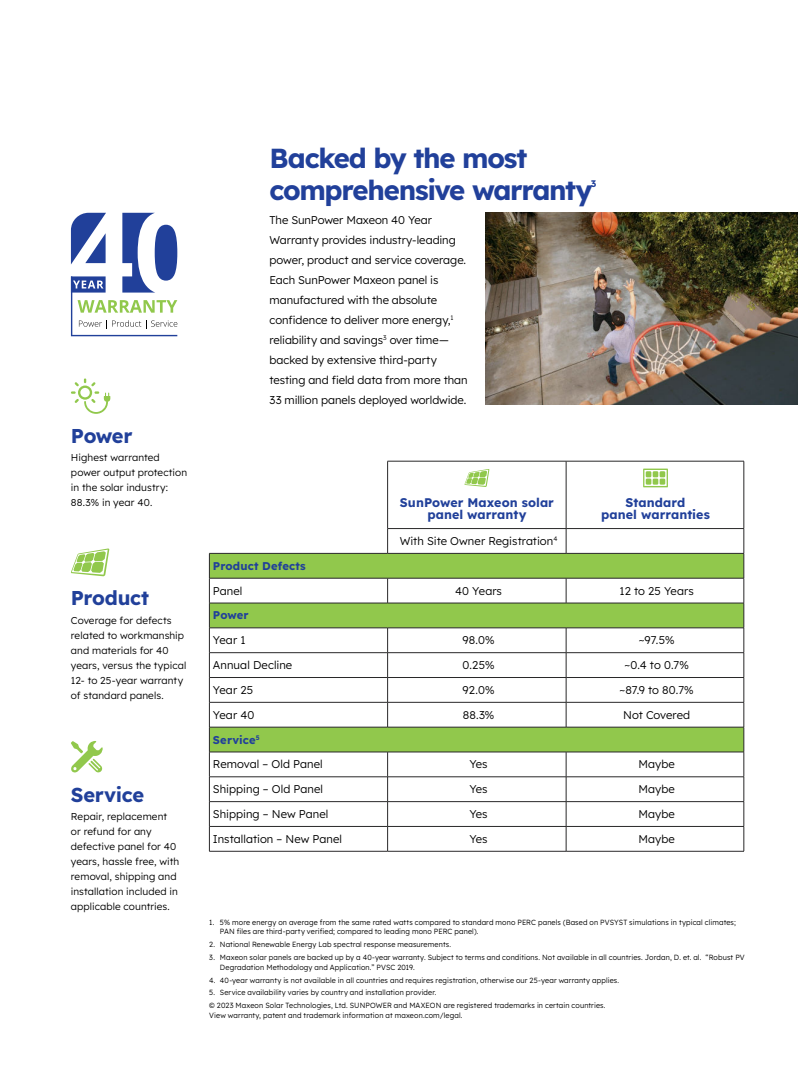
<style>
.page{position:relative;width:798px;height:1071px;background:#fff}
.page>*{position:absolute;margin:0;border:0;box-sizing:border-box;transform-origin:0 0}
.t1{font:700 27.5px/32.5px "Lexend Deca";letter-spacing:-.045em;color:#21409a}
.t2{font:700 20px "Lexend Deca";letter-spacing:-.015em;color:#21409a}
.t3{font:700 12.5px/12.5px "Lexend Deca";letter-spacing:.005em;color:#21409a;text-align:center}
.t4{font:300 11.25px/20px "Lexend Deca";color:#000}
.t5{font:700 11.25px "Lexend Deca";letter-spacing:.01em;color:#21409a}
.t6{font:300 10px/15px "Lexend Deca";letter-spacing:.01em;color:#000}
.t7{font:700 9.5px "Lexend Deca";color:#21409a}
.t8{font:300 7.5px/9.4px "Lexend Deca";letter-spacing:.015em;color:#000;scale:.96 1}
</style>
<div class="page">
<svg style="left:71px;top:741px;width:32px;height:31px"></svg>
<svg style="left:210px;top:554px;width:533px;height:197px"></svg>
<hr style="left:387px;top:461px;width:179px;height:1px;background:#292829">
<hr style="left:387px;top:461px;width:1px;height:67px;background:#292829">
<hr style="left:566px;top:461px;width:177px;height:1px;background:#292829">
<hr style="left:565px;top:461px;width:1px;height:67px;background:#292829">
<hr style="left:743px;top:461px;width:1px;height:67px;background:#292829">
<hr style="left:387px;top:528px;width:179px;height:1px;background:#292829">
<hr style="left:566px;top:528px;width:177px;height:1px;background:#292829">
<svg style="left:387px;top:528px;width:1px;height:25px"></svg>
<svg style="left:565px;top:529px;width:1px;height:24px"></svg>
<hr style="left:209px;top:553px;width:178px;height:1px;background:#292829">
<hr style="left:387px;top:553px;width:179px;height:1px;background:#292829">
<hr style="left:566px;top:553px;width:177px;height:1px;background:#292829">
<hr style="left:209px;top:577px;width:178px;height:1px;background:#292829">
<hr style="left:387px;top:577px;width:179px;height:1px;background:#292829">
<svg style="left:387px;top:578px;width:1px;height:24px"></svg>
<hr style="left:566px;top:577px;width:177px;height:1px;background:#292829">
<svg style="left:565px;top:578px;width:1px;height:24px"></svg>
<hr style="left:209px;top:602px;width:178px;height:1px;background:#292829">
<hr style="left:387px;top:602px;width:179px;height:1px;background:#292829">
<hr style="left:566px;top:602px;width:177px;height:1px;background:#292829">
<hr style="left:209px;top:627px;width:178px;height:1px;background:#292829">
<hr style="left:387px;top:627px;width:179px;height:1px;background:#292829">
<hr style="left:566px;top:627px;width:177px;height:1px;background:#292829">
<hr style="left:209px;top:652px;width:178px;height:1px;background:#292829">
<hr style="left:387px;top:652px;width:179px;height:1px;background:#292829">
<hr style="left:566px;top:652px;width:177px;height:1px;background:#292829">
<hr style="left:209px;top:677px;width:178px;height:1px;background:#292829">
<hr style="left:387px;top:677px;width:179px;height:1px;background:#292829">
<hr style="left:566px;top:677px;width:177px;height:1px;background:#292829">
<hr style="left:209px;top:702px;width:178px;height:1px;background:#292829">
<hr style="left:387px;top:702px;width:179px;height:1px;background:#292829">
<svg style="left:387px;top:627px;width:1px;height:99px"></svg>
<hr style="left:566px;top:702px;width:177px;height:1px;background:#292829">
<svg style="left:565px;top:627px;width:1px;height:99px"></svg>
<hr style="left:209px;top:726px;width:178px;height:1px;background:#292829">
<hr style="left:387px;top:726px;width:179px;height:1px;background:#292829">
<hr style="left:566px;top:726px;width:177px;height:1px;background:#292829">
<hr style="left:209px;top:751px;width:178px;height:1px;background:#292829">
<hr style="left:387px;top:751px;width:179px;height:1px;background:#292829">
<hr style="left:566px;top:751px;width:177px;height:1px;background:#292829">
<hr style="left:209px;top:776px;width:178px;height:1px;background:#292829">
<hr style="left:387px;top:776px;width:179px;height:1px;background:#292829">
<hr style="left:566px;top:776px;width:177px;height:1px;background:#292829">
<hr style="left:209px;top:801px;width:178px;height:1px;background:#292829">
<hr style="left:387px;top:801px;width:179px;height:1px;background:#292829">
<hr style="left:566px;top:801px;width:177px;height:1px;background:#292829">
<hr style="left:209px;top:826px;width:178px;height:1px;background:#292829">
<svg style="left:209px;top:553px;width:1px;height:297px"></svg>
<hr style="left:387px;top:826px;width:179px;height:1px;background:#292829">
<svg style="left:387px;top:751px;width:1px;height:99px"></svg>
<hr style="left:566px;top:826px;width:177px;height:1px;background:#292829">
<svg style="left:565px;top:751px;width:1px;height:99px"></svg>
<svg style="left:743px;top:528px;width:1px;height:322px"></svg>
<hr style="left:209px;top:850px;width:178px;height:1px;background:#292829">
<hr style="left:387px;top:850px;width:179px;height:1px;background:#292829">
<hr style="left:566px;top:850px;width:177px;height:1px;background:#292829">
<svg style="left:643px;top:468px;width:24px;height:19px"></svg>
<svg style="left:71px;top:548px;width:38px;height:28px"></svg>
<svg style="left:464px;top:469px;width:25px;height:18px"></svg>
<svg style="left:71px;top:378px;width:39px;height:36px"></svg>
<svg style="left:71px;top:213px;width:106px;height:123px"></svg>
<img style="left:485px;top:213px;width:312px;height:191px">
<h2 class="t2" style="left:71px;top:426px;width:63px">Power</h2>
<h3 class="t6" style="left:71px;top:451px;width:118px">Highest warranted power output protection in the solar industry:<br>88.3% in year 40.</h3>
<h2 class="t2" style="left:71px;top:589px;width:80px">Product</h2>
<h3 class="t6" style="left:71px;top:613px;width:117px">Coverage for defects related to workmanship and materials for 40 years, versus the typical<br>12- to 25-year warranty of standard panels.</h3>
<h2 class="t2" style="left:71px;top:785px;width:75px">Service</h2>
<h3 class="t6" style="left:71px;top:810px;width:110px">Repair, replacement or refund for any defective panel for 40 years, hassle free, with removal, shipping and installation included in applicable countries.</h3>
<h1 class="t1" style="left:269px;top:143px;width:324px">Backed by the most comprehensive warranty</h1>
<p class="t7" style="left:590px;top:179px;width:7px">3</p>
<p class="t4" style="left:269px;top:211px;width:199px">The SunPower Maxeon 40 Year Warranty provides industry-leading power, product and service coverage.<br>Each SunPower Maxeon panel is manufactured with the absolute confidence to deliver more energy,<sup>1 </sup>reliability and savings<sup>3</sup> over time— backed by extensive third-party testing and field data from more than 33 million panels deployed worldwide.</p>
<h3 class="t3" style="left:400px;top:496px;width:155px">SunPower Maxeon solar panel warranty</h3>
<h3 class="t4" style="left:399px;top:531px;width:159px">With Site Owner Registration<sup>4</sup></h3>
<h3 class="t3" style="left:601px;top:496px;width:110px">Standard<br>panel warranties</h3>
<h3 class="t5" style="left:213px;top:560px;width:94px">Product Defects</h3>
<h3 class="t4" style="left:213px;top:581px;width:31px">Panel</h3>
<h3 class="t4" style="left:455px;top:581px;width:48px">40 Years</h3>
<h3 class="t4" style="left:619px;top:581px;width:76px">12 to 25 Years</h3>
<h3 class="t5" style="left:213px;top:610px;width:37px">Power</h3>
<h3 class="t4" style="left:213px;top:631px;width:34px">Year 1</h3>
<h3 class="t4" style="left:462px;top:631px;width:34px">98.0%</h3>
<h3 class="t4" style="left:638px;top:631px;width:37px">~97.5%</h3>
<h3 class="t4" style="left:213px;top:656px;width:81px">Annual Decline</h3>
<h3 class="t4" style="left:462px;top:656px;width:33px">0.25%</h3>
<h3 class="t4" style="left:624px;top:656px;width:66px">~0.4 to 0.7%</h3>
<h3 class="t4" style="left:213px;top:680px;width:42px">Year 25</h3>
<h3 class="t4" style="left:462px;top:680px;width:33px">92.0%</h3>
<h3 class="t4" style="left:619px;top:680px;width:76px">~87.9 to 80.7%</h3>
<h3 class="t4" style="left:213px;top:705px;width:43px">Year 40</h3>
<h3 class="t4" style="left:462px;top:705px;width:33px">88.3%</h3>
<h3 class="t4" style="left:623px;top:705px;width:69px">Not Covered</h3>
<h3 class="t5" style="left:213px;top:734px;width:48px">Service<sup>5</sup></h3>
<h3 class="t4" style="left:213px;top:755px;width:111px">Removal – Old Panel</h3>
<h3 class="t4" style="left:469px;top:755px;width:20px">Yes</h3>
<h3 class="t4" style="left:638px;top:755px;width:38px">Maybe</h3>
<h3 class="t4" style="left:213px;top:780px;width:112px">Shipping – Old Panel</h3>
<h3 class="t4" style="left:469px;top:780px;width:20px">Yes</h3>
<h3 class="t4" style="left:638px;top:780px;width:38px">Maybe</h3>
<h3 class="t4" style="left:213px;top:804px;width:117px">Shipping – New Panel</h3>
<h3 class="t4" style="left:469px;top:804px;width:20px">Yes</h3>
<h3 class="t4" style="left:638px;top:804px;width:38px">Maybe</h3>
<h3 class="t4" style="left:213px;top:829px;width:131px">Installation – New Panel</h3>
<h3 class="t4" style="left:469px;top:829px;width:20px">Yes</h3>
<h3 class="t4" style="left:638px;top:829px;width:38px">Maybe</h3>
<p class="t8" style="left:220px;top:918px;width:539px;text-indent:-11px">1. 5% more energy on average from the same rated watts compared to standard mono PERC panels (Based on PVSYST simulations in typical climates;<br>PAN files are third-party verified; compared to leading mono PERC panel).</p>
<p class="t8" style="left:209px;top:940px;width:253px">2. National Renewable Energy Lab spectral response measurements.</p>
<p class="t8" style="left:220px;top:953px;width:548px;text-indent:-11px">3. Maxeon solar panels are backed up by a 40-year warranty. Subject to terms and conditions. Not available in all countries. Jordan, D. et. al. “Robust PV<br>Degradation Methodology and Application.” PVSC 2019.</p>
<p class="t8" style="left:209px;top:975px;width:428px">4. 40-year warranty is not available in all countries and requires registration, otherwise our 25-year warranty applies.</p>
<p class="t8" style="left:209px;top:986px;width:414px;line-height:12.9px">5. Service availability varies by country and installation provider.<br>© 2023 Maxeon Solar Technologies, Ltd. SUNPOWER and MAXEON are registered trademarks in certain countries.</p>
<p class="t8" style="left:209px;top:1010px;width:265px">View warranty, patent and trademark information at maxeon.com/legal.</p>
</div>
